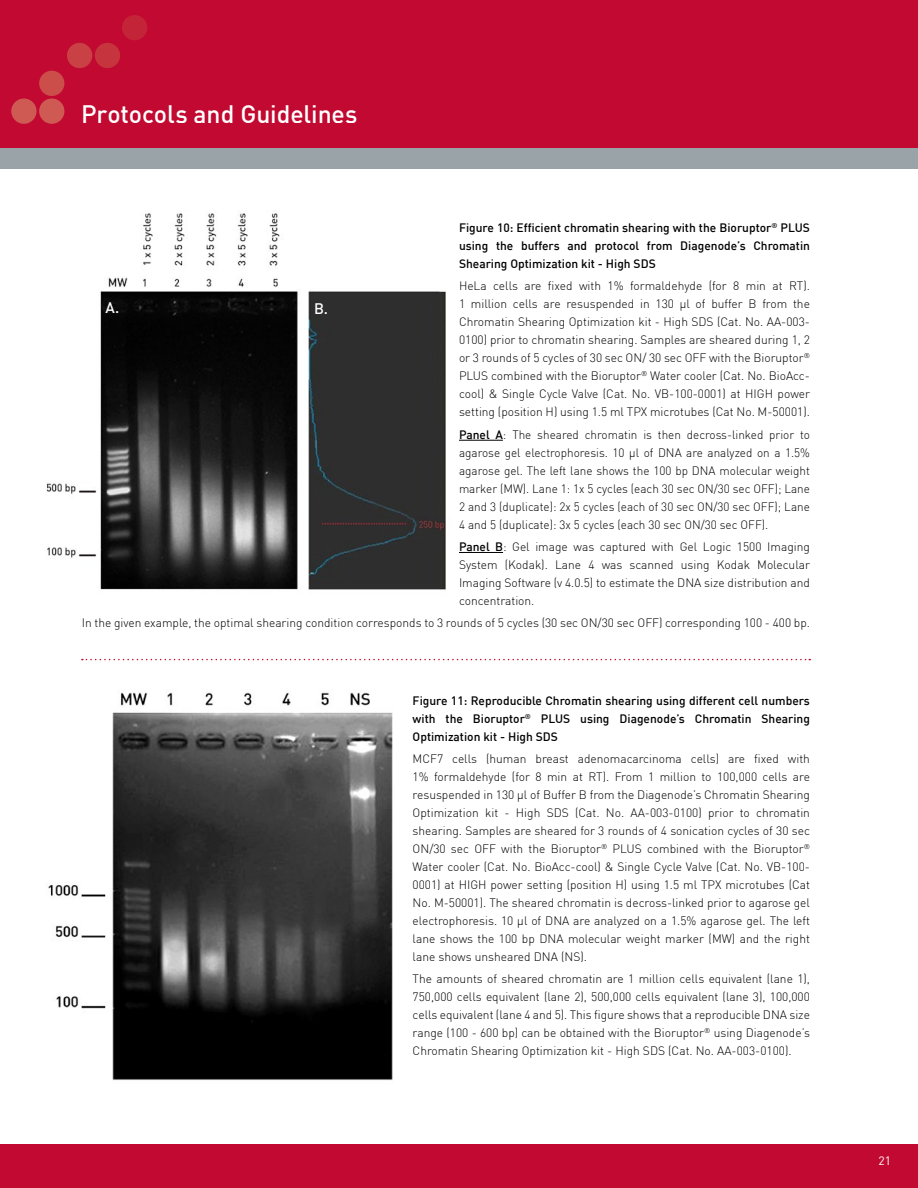
<style>
.page{position:relative;width:918px;height:1188px;background:#fff}
.page>*{position:absolute;margin:0;border:0;box-sizing:border-box;transform-origin:0 0}
.t1{font:500 24.75px "DIN";letter-spacing:-.005em;color:#fff}
.t2{font:500 15px "DIN";color:#fff}
.t3{font:300 12px/18px "DIN";color:#000;text-align:justify}
.t4{font:500 12px/18px "DIN";color:#000;text-align:justify}
.t5{font:12px "DIN";color:#fff}
.s1{font-weight:500}
</style>
<div class="page">
<div style="left:0;top:1144px;width:918px;height:44px;background:#c10931"></div>
<div style="left:0;top:0;width:918px;height:162px;background:#c10931"></div>
<div style="left:0;top:148px;width:918px;height:21px;background:#9aa3a8"></div>
<hr style="left:459px;top:440px;width:44px;height:1px;background:#000">
<hr style="left:459px;top:552px;width:44px;height:1px;background:#000">
<img style="left:46px;top:213px;width:400px;height:377px">
<img style="left:48px;top:691px;width:345px;height:389px">
<svg style="left:82px;top:659px;width:728px;height:1px"></svg>
<div style="left:39px;top:99px;width:25px;height:25px;background:#cf5a54;border-radius:50%"></div>
<div style="left:11px;top:99px;width:26px;height:25px;background:#cf5a54;border-radius:50%"></div>
<div style="left:39px;top:71px;width:25px;height:25px;background:#cc4e4b;border-radius:50%"></div>
<div style="left:67px;top:43px;width:25px;height:25px;background:#c94144;border-radius:50%"></div>
<div style="left:95px;top:43px;width:25px;height:25px;background:#c6343d;border-radius:50%"></div>
<div style="left:122px;top:15px;width:25px;height:25px;background:#c42437;border-radius:50%"></div>
<h1 class="t1" style="left:81px;top:98px;width:278px">Protocols and Guidelines</h1>
<p class="t4" style="left:459px;top:218px;width:353px">Figure 10: Efficient chromatin shearing with the Bioruptor<sup>®</sup> PLUS using the buffers and protocol from Diagenode’s Chromatin Shearing Optimization kit - High SDS</p>
<p class="t3" style="left:459px;top:277px;width:353px">HeLa cells are fixed with 1% formaldehyde (for 8 min at RT).<br>1 million cells are resuspended in 130 μ l of buffer B from the Chromatin Shearing Optimization kit - High SDS (Cat. No. AA-003- 0100) prior to chromatin shearing. Samples are sheared during 1, 2 or 3 rounds of 5 cycles of 30 sec ON/ 30 sec OFF with the Bioruptor<sup>® </sup>PLUS combined with the Bioruptor<sup>®</sup> Water cooler (Cat. No. BioAcc&shy;cool) &amp; Single Cycle Valve (Cat. No. VB-100-0001) at HIGH power setting (position H) using 1.5 ml TPX microtubes (Cat No. M-50001).</p>
<p class="t3" style="left:459px;top:425px;width:353px"><span class="s1">Panel A</span>: The sheared chromatin is then decross-linked prior to agarose gel electrophoresis. 10 μl of DNA are analyzed on a 1.5% agarose gel. The left lane shows the 100 bp DNA molecular weight marker (MW). Lane 1: 1x 5 cycles (each 30 sec ON/30 sec OFF); Lane 2 and 3 (duplicate): 2x 5 cycles (each of 30 sec ON/30 sec OFF); Lane 4 and 5 (duplicate): 3x 5 cycles (each 30 sec ON/30 sec OFF).</p>
<p class="t3" style="left:459px;top:537px;width:353px"><span class="s1">Panel B</span>: Gel image was captured with Gel Logic 1500 Imaging System (Kodak). Lane 4 was scanned using Kodak Molecular Imaging Software (v 4.0.5) to estimate the DNA size distribution and concentration.</p>
<p class="t3" style="left:82px;top:614px;width:730px">In the given example, the optimal shearing condition corresponds to 3 rounds of 5 cycles (30 sec ON/30 sec OFF) corresponding 100 - 400 bp.</p>
<p class="t2" style="left:106px;top:298px;width:15px">A.</p>
<p class="t2" style="left:314px;top:299px;width:16px">B.</p>
<p class="t4" style="left:413px;top:691px;width:399px">Figure 11: Reproducible Chromatin shearing using different cell numbers with the Bioruptor<sup>®</sup> PLUS using Diagenode’s Chromatin Shearing Optimization kit - High SDS</p>
<p class="t3" style="left:413px;top:749px;width:399px">MCF7 cells (human breast adenomacarcinoma cells) are fixed with 1% formaldehyde (for 8 min at RT). From 1 million to 100,000 cells are resuspended in 130 μ l of Buffer B from the Diagenode’s Chromatin Shearing Optimization kit - High SDS (Cat. No. AA-003-0100) prior to chromatin shearing. Samples are sheared for 3 rounds of 4 sonication cycles of 30 sec ON/30 sec OFF with the Bioruptor<sup>®</sup> PLUS combined with the Bioruptor<sup>® </sup>Water cooler (Cat. No. BioAcc-cool) &amp; Single Cycle Valve (Cat. No. VB-100- 0001) at HIGH power setting (position H) using 1.5 ml TPX microtubes (Cat No. M-50001). The sheared chromatin is decross-linked prior to agarose gel electrophoresis. 10 μl of DNA are analyzed on a 1.5% agarose gel. The left lane shows the 100 bp DNA molecular weight marker (MW) and the right lane shows unsheared DNA (NS).</p>
<p class="t3" style="left:413px;top:970px;width:399px">The amounts of sheared chromatin are 1 million cells equivalent (lane 1), 750,000 cells equivalent (lane 2), 500,000 cells equivalent (lane 3), 100,000 cells equivalent (lane 4 and 5). This figure shows that a reproducible DNA size range (100 - 600 bp) can be obtained with the Bioruptor<sup>®</sup> using Diagenode’s Chromatin Shearing Optimization kit - High SDS (Cat. No. AA-003-0100).</p>
<p class="t5" style="left:878px;top:1153px;width:14px">21</p>
</div>
